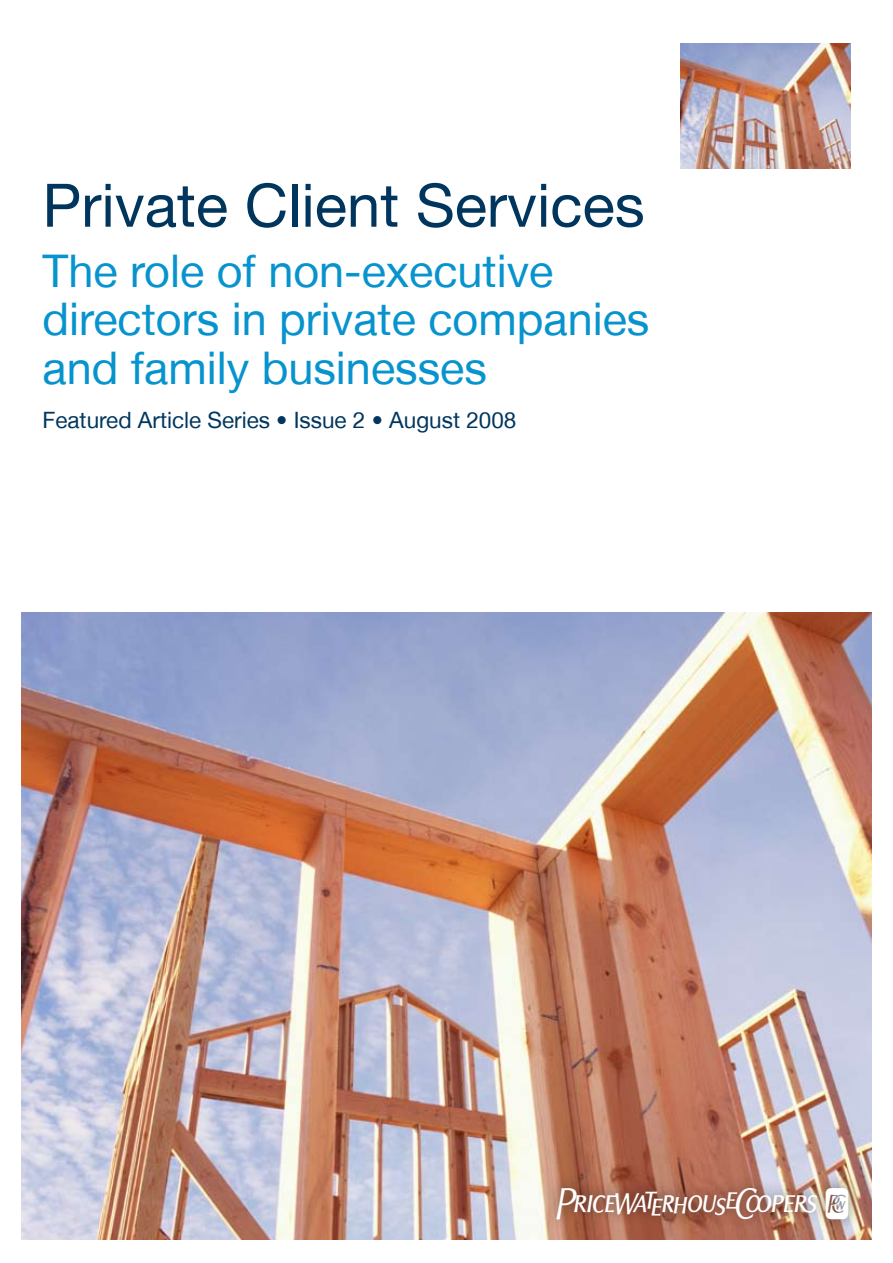
<style>
.page{position:relative;width:893px;height:1263px;background:#fff}
.page>*{position:absolute;margin:0;border:0;box-sizing:border-box;transform-origin:0 0}
.t1{font:60px "Helvetica Neue LT";color:#00365d}
.t2{font:45px/48px "Helvetica Neue LT";color:#0793cd}
.t3{font:39px "Pw C Logo";color:#fff}
.t4{font:22.5px "Helvetica Neue LT";color:#00365d}
</style>
<div class="page">
<img style="left:680px;top:43px;width:170px;height:126px">
<img style="left:21px;top:612px;width:851px;height:628px">
<div style="left:542px;top:1172px;width:319px;height:59px;background:#000;opacity:.5"></div>
<h1 class="t1" style="left:43px;top:170px;width:604px">Private Client Services</h1>
<p class="t2" style="left:43px;top:247px;width:608px">The role of non-executive directors in private companies and family businesses</p>
<p class="t4" style="left:43px;top:407px;width:475px">Featured Article Series • Issue 2 • August 2008</p>
<p class="t3" style="left:556px;top:1180px;width:297px">pwc</p>
</div>
